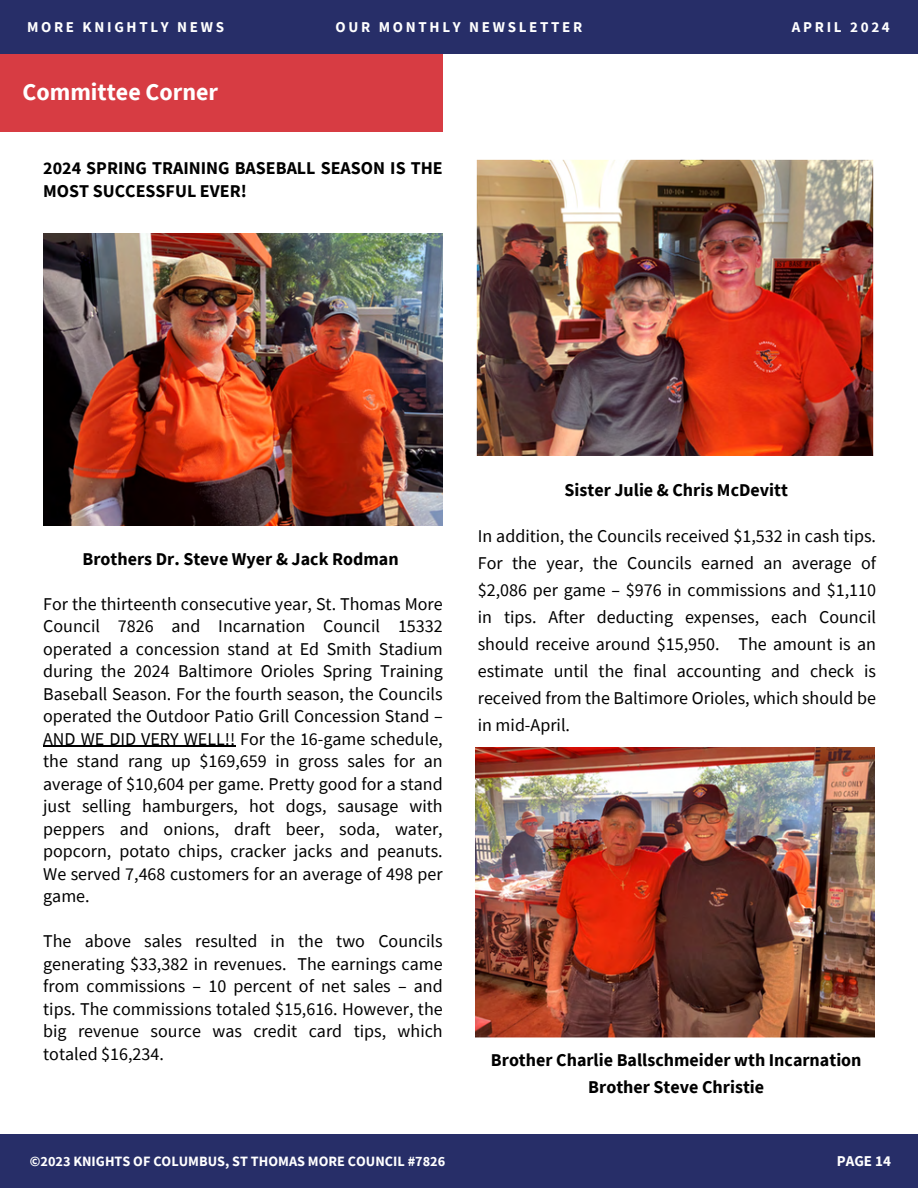
<style>
.page{position:relative;width:918px;height:1188px;background:#fff}
.page>*{position:absolute;margin:0;border:0;box-sizing:border-box;transform-origin:0 0}
.t1{font:700 24px "Source Sans Pro";color:#fff}
.t2{font:18px/22.5px "Source Sans Pro";color:#000;text-align:justify}
.t3{font:700 18px/27px "Source Sans Pro";color:#000;text-align:center}
.t4{font:700 15px "Source Sans Pro";letter-spacing:.18em;color:#fff}
.t5{font:700 14.25px "Source Sans Pro";color:#fff}
</style>
<div class="page">
<div style="left:0;top:52px;width:443px;height:80px;background:#d73c43"></div>
<div style="left:0;top:0;width:918px;height:53px;background:#272e68"></div>
<div style="left:0;top:1135px;width:918px;height:53px;background:#272e68"></div>
<img style="left:43px;top:233px;width:400px;height:293px">
<img style="left:476px;top:159px;width:398px;height:296px">
<img style="left:475px;top:748px;width:400px;height:290px">
<hr style="left:43px;top:746px;width:192px;height:1px;background:#000">
<p class="t4" style="left:27px;top:17px;width:199px">MORE KNIGHTLY NEWS</p>
<p class="t4" style="left:336px;top:17px;width:248px">OUR MONTHLY NEWSLETTER</p>
<p class="t4" style="left:792px;top:17px;width:99px">APRIL 2024</p>
<h1 class="t1" style="left:22px;top:76px;width:197px">Committee Corner</h1>
<p class="t3" style="left:43px;top:157px;width:401px;line-height:22.5px;text-align:left">2024 SPRING TRAINING BASEBALL SEASON IS THE<br>MOST SUCCESSFUL EVER!</p>
<p class="t3" style="left:83px;top:545px;width:318px">Brothers Dr. Steve Wyer &amp; Jack Rodman</p>
<p class="t2" style="left:43px;top:592px;width:401px">For the thirteenth consecutive year, St. Thomas More Council 7826 and Incarnation Council 15332 operated a concession stand at Ed Smith Stadium during the 2024 Baltimore Orioles Spring Training Baseball Season. For the fourth season, the Councils operated the Outdoor Patio Grill Concession Stand – AND WE DID VERY WELL!! For the 16-game schedule, the stand rang up $169,659 in gross sales for an average of $10,604 per game. Pretty good for a stand just selling hamburgers, hot dogs, sausage with peppers and onions, draft beer, soda, water, popcorn, potato chips, cracker jacks and peanuts.<br>We served 7,468 customers for an average of 498 per game.</p>
<p class="t2" style="left:43px;top:929px;width:401px">The above sales resulted in the two Councils generating $33,382 in revenues. The earnings came from commissions – 10 percent of net sales – and tips. The commissions totaled $15,616. However, the big revenue source was credit card tips, which totaled $16,234.</p>
<p class="t3" style="left:565px;top:476px;width:225px">Sister Julie &amp; Chris McDevitt</p>
<p class="t2" style="left:478px;top:522px;width:400px;line-height:27px">In addition, the Councils received $1,532 in cash tips.<br>For the year, the Councils earned an average of $2,086 per game – $976 in commissions and $1,110 in tips. After deducting expenses, each Council should receive around $15,950. The amount is an estimate until the final accounting and check is received from the Baltimore Orioles, which should be in mid-April.</p>
<p class="t3" style="left:491px;top:1046px;width:372px">Brother Charlie Ballschmeider wth Incarnation<br>Brother Steve Christie</p>
<p class="t5" style="left:30px;top:1152px;width:417px">©2023 KNIGHTS OF COLUMBUS, ST THOMAS MORE COUNCIL #7826</p>
<p class="t4" style="left:837px;top:1152px;width:56px">PAGE 14</p>
</div>
